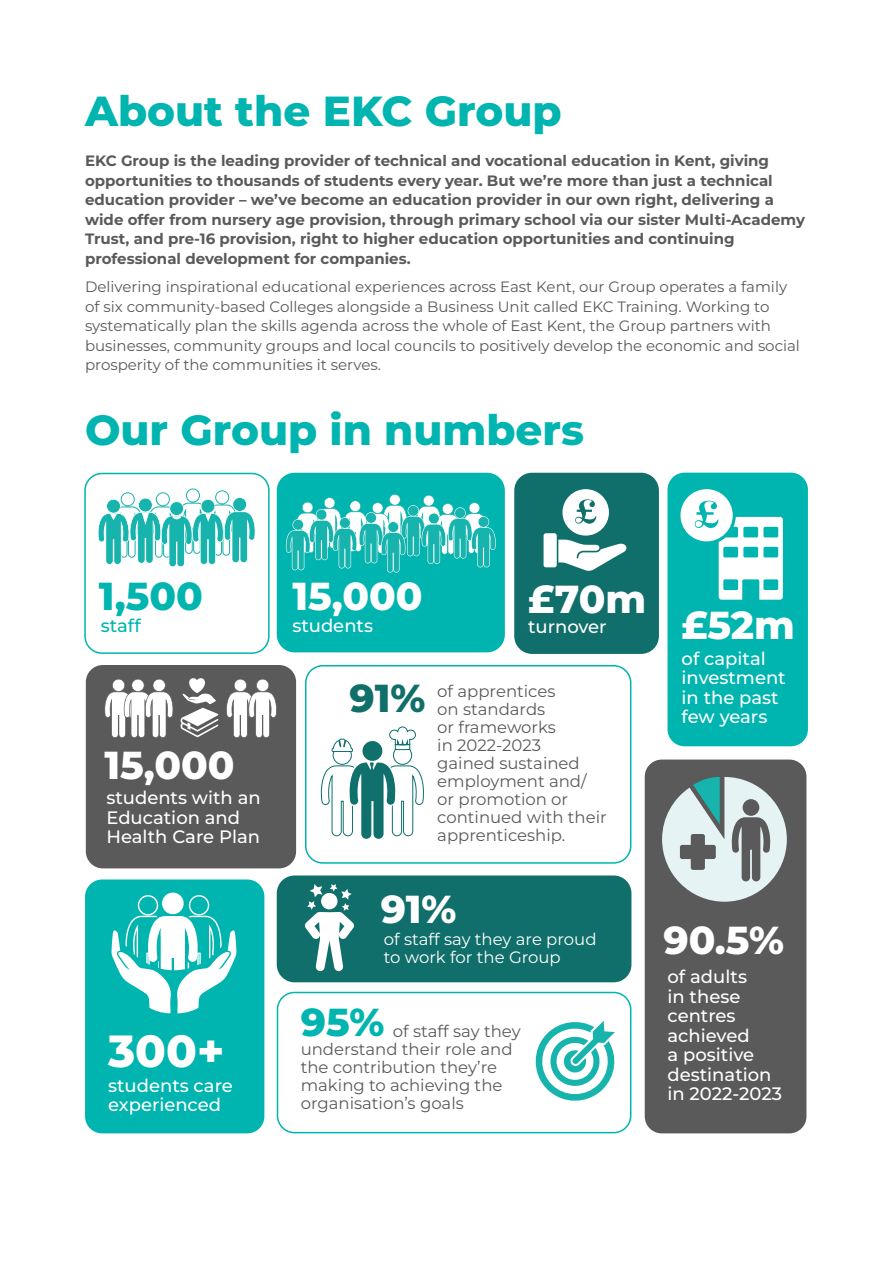
<style>
.page{position:relative;width:893px;height:1263px;background:#fff}
.page>*{position:absolute;margin:0;border:0;box-sizing:border-box;transform-origin:0 0}
.t1{font:800 45px "Montserrat";color:#fff}
.t2{font:800 42px "Montserrat";color:#00b5af}
.t3{font:800 39px "Montserrat";color:#fff}
.t4{font:800 39px "Montserrat";color:#00b5af}
.t5{font:800 39px "Montserrat";color:#106f6b}
.t6{font:500 18px/19.5px "Montserrat";color:#fff}
.t7{font:500 18px "Montserrat";color:#00b5af}
.t8{font:16.5px/18px "Montserrat";color:#5a5a5a}
.t9{font:16.5px/18px "Montserrat";color:#fff}
.t10{font:700 15px/19.5px "Montserrat";color:#5a5a5a}
.t11{font:15px/19.5px "Montserrat";color:#5a5a5a}
</style>
<div class="page">
<div style="left:515px;top:473px;width:143px;height:180px;background:#106f6b;border-radius:17px"></div>
<div style="left:514px;top:473px;width:145px;height:181px;border:2px solid #106f6b;border-radius:17px"></div>
<div style="left:667px;top:473px;width:141px;height:273px;background:#00b5af;border-radius:17px"></div>
<div style="left:305px;top:665px;width:326px;height:199px;border:2px solid #00b5af;border-radius:17px"></div>
<div style="left:277px;top:876px;width:354px;height:105px;background:#106f6b;border-radius:17px"></div>
<div style="left:277px;top:875px;width:354px;height:107px;border:2px solid #106f6b;border-radius:17px"></div>
<div style="left:277px;top:992px;width:354px;height:141px;border:2px solid #00b5af;border-radius:17px"></div>
<div style="left:84px;top:473px;width:186px;height:181px;border:2px solid #00b5af;border-radius:17px"></div>
<div style="left:85px;top:879px;width:179px;height:254px;background:#00b5af;border-radius:17px"></div>
<div style="left:277px;top:473px;width:227px;height:179px;background:#00b5af;border-radius:17px"></div>
<div style="left:277px;top:473px;width:228px;height:179px;border:2px solid #00b5af;border-radius:17px"></div>
<div style="left:86px;top:665px;width:210px;height:203px;background:#5a5a5a;border-radius:17px"></div>
<div style="left:645px;top:759px;width:161px;height:374px;background:#5a5a5a;border-radius:17px"></div>
<svg style="left:321px;top:726px;width:103px;height:113px"></svg>
<svg style="left:305px;top:884px;width:49px;height:87px"></svg>
<svg style="left:536px;top:1021px;width:79px;height:80px"></svg>
<svg style="left:98px;top:489px;width:157px;height:78px"></svg>
<svg style="left:112px;top:895px;width:124px;height:118px"></svg>
<div style="left:162px;top:892px;width:22px;height:22px;background:#fff;border-radius:50%"></div>
<svg style="left:286px;top:494px;width:210px;height:79px"></svg>
<svg style="left:226px;top:679px;width:51px;height:59px"></svg>
<svg style="left:104px;top:679px;width:69px;height:59px"></svg>
<svg style="left:180px;top:678px;width:38px;height:59px"></svg>
<div style="left:544px;top:533px;width:13px;height:34px;background:#fff;border-radius:2px"></div>
<svg style="left:558px;top:489px;width:68px;height:82px"></svg>
<svg style="left:680px;top:489px;width:103px;height:111px"></svg>
<svg style="left:662px;top:777px;width:125px;height:125px"></svg>
<h2 class="t2" style="left:85px;top:83px;width:478px">About the EKC Group</h2>
<p class="t10" style="left:85px;top:151px;width:722px">EKC Group is the leading provider of technical and vocational education in Kent, giving opportunities to thousands of students every year. But we’re more than just a technical education provider – we’ve become an education provider in our own right, delivering a wide offer from nursery age provision, through primary school via our sister Multi-Academy Trust, and pre-16 provision, right to higher education opportunities and continuing professional development for companies.</p>
<p class="t11" style="left:85px;top:276px;width:716px">Delivering inspirational educational experiences across East Kent, our Group operates a family of six community-based Colleges alongside a Business Unit called EKC Training. Working to systematically plan the skills agenda across the whole of East Kent, the Group partners with businesses, community groups and local councils to positively develop the economic and social prosperity of the communities it serves.</p>
<h2 class="t2" style="left:85px;top:402px;width:501px">Our Group in numbers</h2>
<h3 class="t4" style="left:99px;top:570px;width:105px">1,500</h3>
<p class="t7" style="left:101px;top:614px;width:41px">staff</p>
<h3 class="t3" style="left:104px;top:739px;width:132px">15,000</h3>
<p class="t6" style="left:106px;top:788px;width:156px">students with an<br>Education and<br>Health Care Plan</p>
<h1 class="t1" style="left:108px;top:1021px;width:118px">300+</h1>
<p class="t6" style="left:108px;top:1075px;width:126px">students care experienced</p>
<h3 class="t3" style="left:292px;top:570px;width:132px">15,000</h3>
<p class="t6" style="left:292px;top:616px;width:82px">students</p>
<h3 class="t5" style="left:350px;top:673px;width:77px">91%</h3>
<h3 class="t3" style="left:528px;top:573px;width:119px">£70m</h3>
<p class="t6" style="left:528px;top:616px;width:80px">turnover</p>
<h3 class="t3" style="left:682px;top:599px;width:115px">£52m</h3>
<p class="t6" style="left:682px;top:648px;width:106px">of capital investment in the past few years</p>
<p class="t8" style="left:437px;top:682px;width:171px">of apprentices<br>on standards<br>or frameworks<br>in 2022-2023<br>gained sustained employment and/ or promotion or continued with their apprenticeship.</p>
<h3 class="t3" style="left:381px;top:883px;width:77px">91%</h3>
<p class="t9" style="left:384px;top:930px;width:214px">of staff say they are proud to work for the Group</p>
<h3 class="t4" style="left:301px;top:997px;width:85px">95%</h3>
<p class="t8" style="left:301px;top:1021px;width:221px;text-indent:92px">of staff say they understand their role and the contribution they’re making to achieving the organisation’s goals</p>
<h3 class="t3" style="left:663px;top:914px;width:122px">90.5%</h3>
<p class="t6" style="left:667px;top:967px;width:116px">of adults<br>in these centres achieved<br>a positive destination in 2022-2023</p>
</div>
